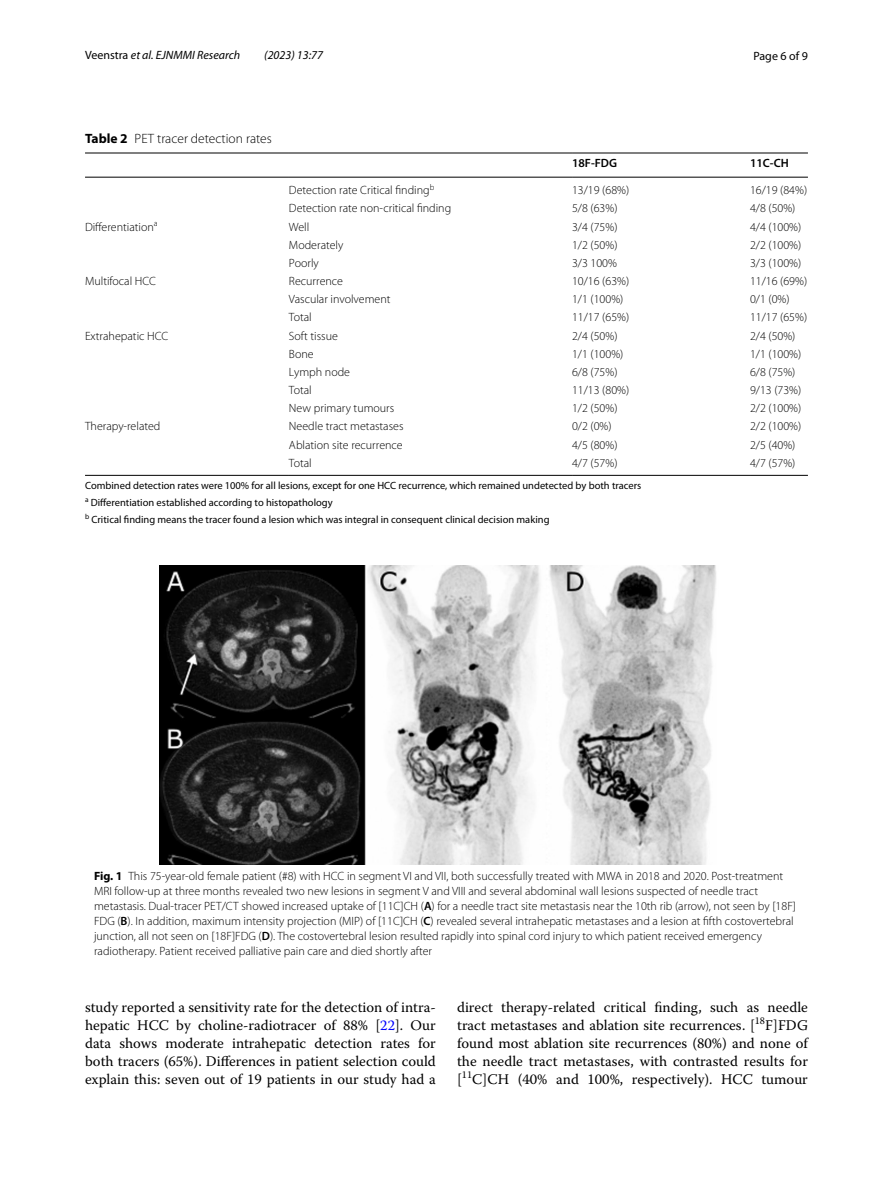
<style>
.page{position:relative;width:893px;height:1187px;background:#fff}
.page>*{position:absolute;margin:0;border:0;box-sizing:border-box;transform-origin:0 0}
.t1{font:14.7px/18px "Warnock Pro";color:#000;text-align:justify}
.t2{font:300 13.5px "Myriad Pro";color:#000}
.t3{font:300 12px/15px "Myriad Pro";color:#000}
.t4{font:italic 12px "Myriad Pro";color:#000}
.t5{font:600 12px "Myriad Pro";color:#000}
.t6{font:12px "Myriad Pro";color:#000}
.t7{font:10.5px/17px "Myriad Pro";color:#000}
.s1{font-style:normal}
.s2{font-weight:700}
.s3{font-weight:600}
.s4{color:#00f}
</style>
<div class="page">
<hr style="left:85px;top:153px;width:204px;height:1px;background:#000">
<hr style="left:85px;top:177px;width:204px;height:1px;background:#000">
<hr style="left:289px;top:153px;width:283px;height:1px;background:#000">
<hr style="left:289px;top:177px;width:283px;height:1px;background:#000">
<hr style="left:572px;top:153px;width:178px;height:1px;background:#000">
<hr style="left:572px;top:177px;width:178px;height:1px;background:#000">
<hr style="left:750px;top:153px;width:58px;height:1px;background:#000">
<hr style="left:750px;top:177px;width:58px;height:1px;background:#000">
<hr style="left:85px;top:475px;width:204px;height:1px;background:#000">
<hr style="left:289px;top:475px;width:283px;height:1px;background:#000">
<hr style="left:572px;top:475px;width:178px;height:1px;background:#000">
<hr style="left:750px;top:475px;width:58px;height:1px;background:#000">
<img style="left:159px;top:565px;width:557px;height:299px">
<p class="t4" style="left:85px;top:48px;width:157px"><span class="s1">Veenstra</span> et al. EJNMMI Research</p>
<p class="t4" style="left:264px;top:48px;width:60px">(2023) 13:77</p>
<p class="t6" style="left:753px;top:48px;width:56px">Page 6 of 9</p>
<p class="t2" style="left:85px;top:131px;width:188px"><span class="s2">Table 2</span> PET tracer detection rates</p>
<p class="t5" style="left:572px;top:156px;width:47px">18F-FDG</p>
<p class="t5" style="left:750px;top:156px;width:40px">11C-CH</p>
<p class="t3" style="left:289px;top:183px;width:147px">Detection rate Critical finding<sup>b</sup></p>
<p class="t3" style="left:572px;top:183px;width:59px">13/19 (68%)</p>
<p class="t3" style="left:750px;top:183px;width:59px">16/19 (84%)</p>
<p class="t3" style="left:289px;top:201px;width:164px">Detection rate non-critical finding</p>
<p class="t3" style="left:572px;top:201px;width:47px">5/8 (63%)</p>
<p class="t3" style="left:750px;top:201px;width:47px">4/8 (50%)</p>
<p class="t3" style="left:85px;top:219px;width:74px">Differentiation<sup>a</sup></p>
<p class="t3" style="left:289px;top:219px;width:22px">Well</p>
<p class="t3" style="left:572px;top:219px;width:47px">3/4 (75%)</p>
<p class="t3" style="left:750px;top:219px;width:53px">4/4 (100%)</p>
<p class="t3" style="left:289px;top:237px;width:56px">Moderately</p>
<p class="t3" style="left:572px;top:237px;width:47px">1/2 (50%)</p>
<p class="t3" style="left:750px;top:237px;width:53px">2/2 (100%)</p>
<p class="t3" style="left:289px;top:255px;width:31px">Poorly</p>
<p class="t3" style="left:572px;top:255px;width:46px">3/3 100%</p>
<p class="t3" style="left:750px;top:255px;width:53px">3/3 (100%)</p>
<p class="t3" style="left:85px;top:274px;width:72px">Multifocal HCC</p>
<p class="t3" style="left:289px;top:274px;width:56px">Recurrence</p>
<p class="t3" style="left:572px;top:274px;width:59px">10/16 (63%)</p>
<p class="t3" style="left:750px;top:274px;width:59px">11/16 (69%)</p>
<p class="t3" style="left:289px;top:292px;width:103px">Vascular involvement</p>
<p class="t3" style="left:572px;top:292px;width:53px">1/1 (100%)</p>
<p class="t3" style="left:750px;top:292px;width:41px">0/1 (0%)</p>
<p class="t3" style="left:289px;top:310px;width:24px">Total</p>
<p class="t3" style="left:572px;top:310px;width:59px">11/17 (65%)</p>
<p class="t3" style="left:750px;top:310px;width:59px">11/17 (65%)</p>
<p class="t3" style="left:85px;top:328px;width:85px">Extrahepatic HCC</p>
<p class="t3" style="left:289px;top:328px;width:50px">Soft tissue</p>
<p class="t3" style="left:572px;top:328px;width:47px">2/4 (50%)</p>
<p class="t3" style="left:750px;top:328px;width:47px">2/4 (50%)</p>
<p class="t3" style="left:289px;top:346px;width:26px">Bone</p>
<p class="t3" style="left:572px;top:346px;width:53px">1/1 (100%)</p>
<p class="t3" style="left:750px;top:346px;width:53px">1/1 (100%)</p>
<p class="t3" style="left:289px;top:364px;width:63px">Lymph node</p>
<p class="t3" style="left:572px;top:364px;width:47px">6/8 (75%)</p>
<p class="t3" style="left:750px;top:364px;width:47px">6/8 (75%)</p>
<p class="t3" style="left:289px;top:382px;width:24px">Total</p>
<p class="t3" style="left:572px;top:382px;width:59px">11/13 (80%)</p>
<p class="t3" style="left:750px;top:382px;width:53px">9/13 (73%)</p>
<p class="t3" style="left:289px;top:401px;width:107px">New primary tumours</p>
<p class="t3" style="left:572px;top:401px;width:47px">1/2 (50%)</p>
<p class="t3" style="left:750px;top:401px;width:53px">2/2 (100%)</p>
<p class="t3" style="left:85px;top:419px;width:77px">Therapy-related</p>
<p class="t3" style="left:289px;top:419px;width:116px">Needle tract metastases</p>
<p class="t3" style="left:572px;top:419px;width:41px">0/2 (0%)</p>
<p class="t3" style="left:750px;top:419px;width:53px">2/2 (100%)</p>
<p class="t3" style="left:289px;top:437px;width:115px">Ablation site recurrence</p>
<p class="t3" style="left:572px;top:437px;width:47px">4/5 (80%)</p>
<p class="t3" style="left:750px;top:437px;width:47px">2/5 (40%)</p>
<p class="t3" style="left:289px;top:455px;width:24px">Total</p>
<p class="t3" style="left:572px;top:455px;width:47px">4/7 (57%)</p>
<p class="t3" style="left:750px;top:455px;width:47px">4/7 (57%)</p>
<p class="t7" style="left:85px;top:477px;width:558px">Combined detection rates were 100% for all lesions, except for one HCC recurrence, which remained undetected by both tracers <sup>a</sup> Differentiation established according to histopathology<br><sup>b</sup> Critical finding means the tracer found a lesion which was integral in consequent clinical decision making</p>
<p class="t3" style="left:94px;top:868px;width:703px"><span class="s2">Fig. 1</span> This 75-year-old female patient (#8) with HCC in segment VI and VII, both successfully treated with MWA in 2018 and 2020. Post-treatment MRI follow-up at three months revealed two new lesions in segment V and VIII and several abdominal wall lesions suspected of needle tract metastasis. Dual-tracer PET/CT showed increased uptake of [11C]CH (<span class="s3">A</span>) for a needle tract site metastasis near the 10th rib (arrow), not seen by [18F] FDG (<span class="s3">B</span>). In addition, maximum intensity projection (MIP) of [11C]CH (<span class="s3">C</span>) revealed several intrahepatic metastases and a lesion at fifth costovertebral junction, all not seen on [18F]FDG (<span class="s3">D</span>). The costovertebral lesion resulted rapidly into spinal cord injury to which patient received emergency radiotherapy. Patient received palliative pain care and died shortly after</p>
<p class="t1" style="left:85px;top:998px;width:352px">study reported a sensitivity rate for the detection of intra&shy;hepatic HCC by choline-radiotracer of 88% [<span class="s4">22</span>]. Our data shows moderate intrahepatic detection rates for both tracers (65%). Differences in patient selection could explain this: seven out of 19 patients in our study had a</p>
<p class="t1" style="left:457px;top:998px;width:352px">direct therapy-related critical finding, such as needle tract metastases and ablation site recurrences. [<sup>18</sup>F]FDG found most ablation site recurrences (80%) and none of the needle tract metastases, with contrasted results for [<sup>11</sup>C]CH (40% and 100%, respectively). HCC tumour</p>
</div>
